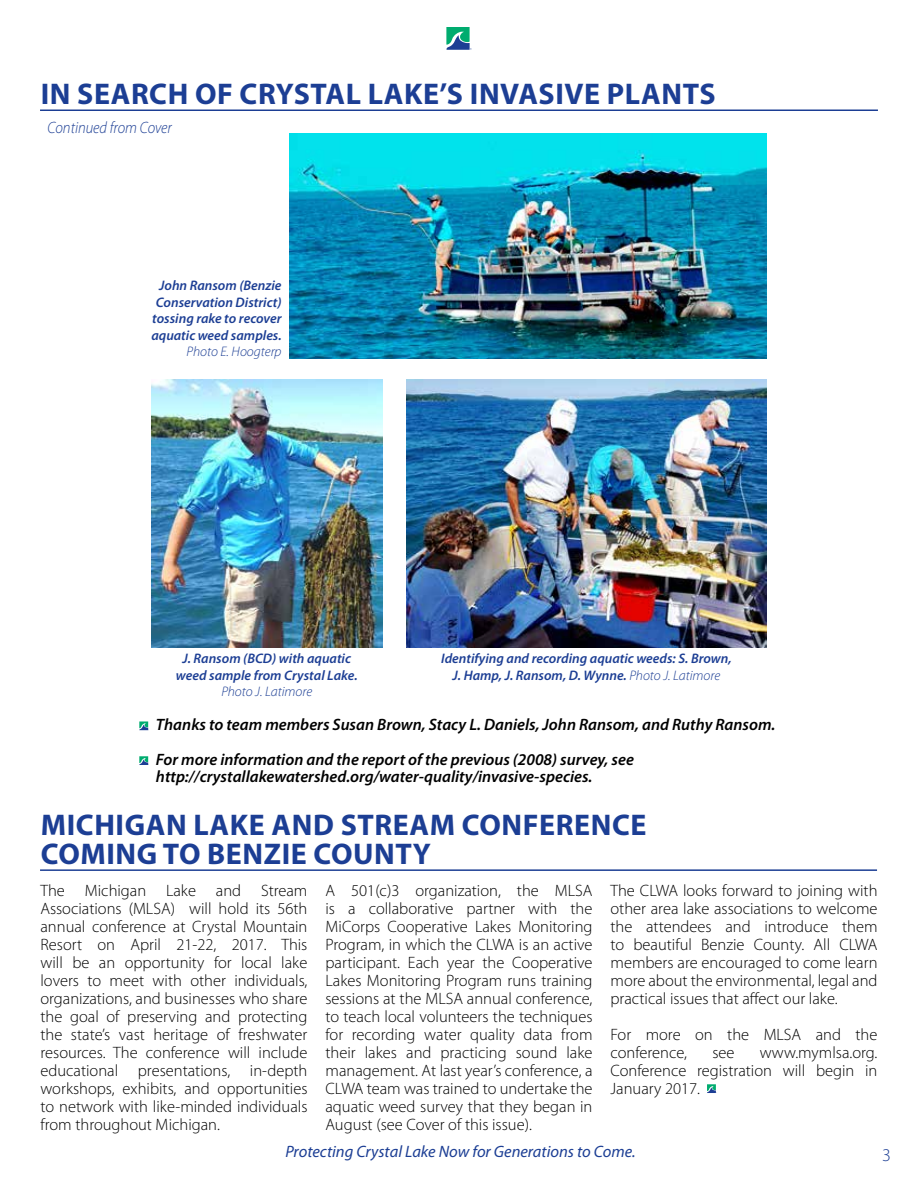
<style>
.page{position:relative;width:918px;height:1188px;background:#fff}
.page>*{position:absolute;margin:0;border:0;box-sizing:border-box;transform-origin:0 0}
.t1{font:700 30px/28.5px "Myriad Pro";letter-spacing:.02em;color:#1c3e94}
.t2{font:300 18px "Myriad Pro";color:#1c3e94}
.t3{font:300 16.5px/18px "Myriad Pro";color:#000;text-align:justify}
.t4{font:italic 600 16.5px/34.8px "Myriad Pro";color:#000}
.t5{font:italic 16.5px "Myriad Pro";color:#1c3e94}
.t6{font:italic 300 16.5px "Myriad Pro";color:#1c3e94;scale:.9 1}
.t7{font:italic 600 13.8px/16.6px "Myriad Pro";color:#1c3e94;text-align:center}
.t8{font:italic 300 13.8px "Myriad Pro";color:#1c3e94}
.s1{font-weight:300}
</style>
<div class="page">
<svg style="left:446px;top:27px;width:26px;height:23px"></svg>
<hr style="left:40px;top:110px;width:838px;height:1px;background:#1c3e94">
<img style="left:289px;top:133px;width:478px;height:226px">
<img style="left:151px;top:380px;width:231px;height:268px">
<img style="left:406px;top:380px;width:361px;height:268px">
<svg style="left:707px;top:1084px;width:10px;height:9px"></svg>
<hr style="left:40px;top:869px;width:837px;height:2px;background:#1c3e94">
<svg style="left:139px;top:721px;width:10px;height:10px"></svg>
<svg style="left:139px;top:756px;width:10px;height:9px"></svg>
<h1 class="t1" style="left:41px;top:79px;width:676px">IN SEARCH OF CRYSTAL LAKE’S INVASIVE PLANTS</h1>
<p class="t6" style="left:48px;top:117px;width:140px">Continued from Cover</p>
<p class="t7" style="left:151px;top:277px;width:132px">John Ransom (Benzie<br>Conservation District) tossing rake to recover aquatic weed samples.</p>
<p class="t8" style="left:187px;top:344px;width:96px">Photo E. Hoogterp</p>
<p class="t7" style="left:176px;top:650px;width:183px">J. Ransom (BCD) with aquatic weed sample from Crystal Lake.</p>
<p class="t8" style="left:221px;top:684px;width:92px">Photo J. Latimore</p>
<p class="t7" style="left:441px;top:650px;width:292px">Identifying and recording aquatic weeds: S. Brown,<br>J. Hamp, J. Ransom, D. Wynne. <span class="s1">Photo J. Latimore</span></p>
<p class="t4" style="left:156px;top:707px;width:621px">Thanks to team members Susan Brown, Stacy L. Daniels, John Ransom, and Ruthy Ransom.<br>For more information and the report of the previous (2008) survey, see</p>
<p class="t4" style="left:156px;top:758px;width:438px">http://crystallakewatershed.org/water-quality/invasive-species.</p>
<h1 class="t1" style="left:41px;top:810px;width:607px">MICHIGAN LAKE AND STREAM CONFERENCE<br>COMING TO BENZIE COUNTY</h1>
<p class="t3" style="left:40px;top:881px;width:269px">The Michigan Lake and Stream Associations (MLSA) will hold its 56th annual conference at Crystal Mountain Resort on April 21-22, 2017. This will be an opportunity for local lake lovers to meet with other individuals, organizations, and businesses who share the goal of preserving and protecting the state’s vast heritage of freshwater resources. The conference will include educational presentations, in-depth workshops, exhibits, and opportunities to network with like-minded individuals from throughout Michigan.</p>
<p class="t3" style="left:326px;top:881px;width:269px">A 501(c)3 organization, the MLSA is a collaborative partner with the MiCorps Cooperative Lakes Monitoring Program, in which the CLWA is an active participant. Each year the Cooperative Lakes Monitoring Program runs training sessions at the MLSA annual conference, to teach local volunteers the techniques for recording water quality data from their lakes and practicing sound lake management. At last year’s conference, a CLWA team was trained to undertake the aquatic weed survey that they began in August (see Cover of this issue).</p>
<p class="t3" style="left:611px;top:881px;width:269px">The CLWA looks forward to joining with other area lake associations to welcome the attendees and introduce them to beautiful Benzie County. All CLWA members are encouraged to come learn more about the environmental, legal and practical issues that affect our lake.</p>
<p class="t3" style="left:611px;top:1025px;width:268px">For more on the MLSA and the conference,</p>
<p class="t3" style="left:611px;top:1043px;width:269px;text-indent:149px">www.mymlsa.org.<br>Conference registration will begin in January 2017.</p>
<p class="t3" style="left:712px;top:1043px;width:24px">see</p>
<p class="t5" style="left:285px;top:1141px;width:352px">Protecting Crystal Lake Now for Generations to Come.</p>
<p class="t2" style="left:882px;top:1144px;width:10px">3</p>
</div>
